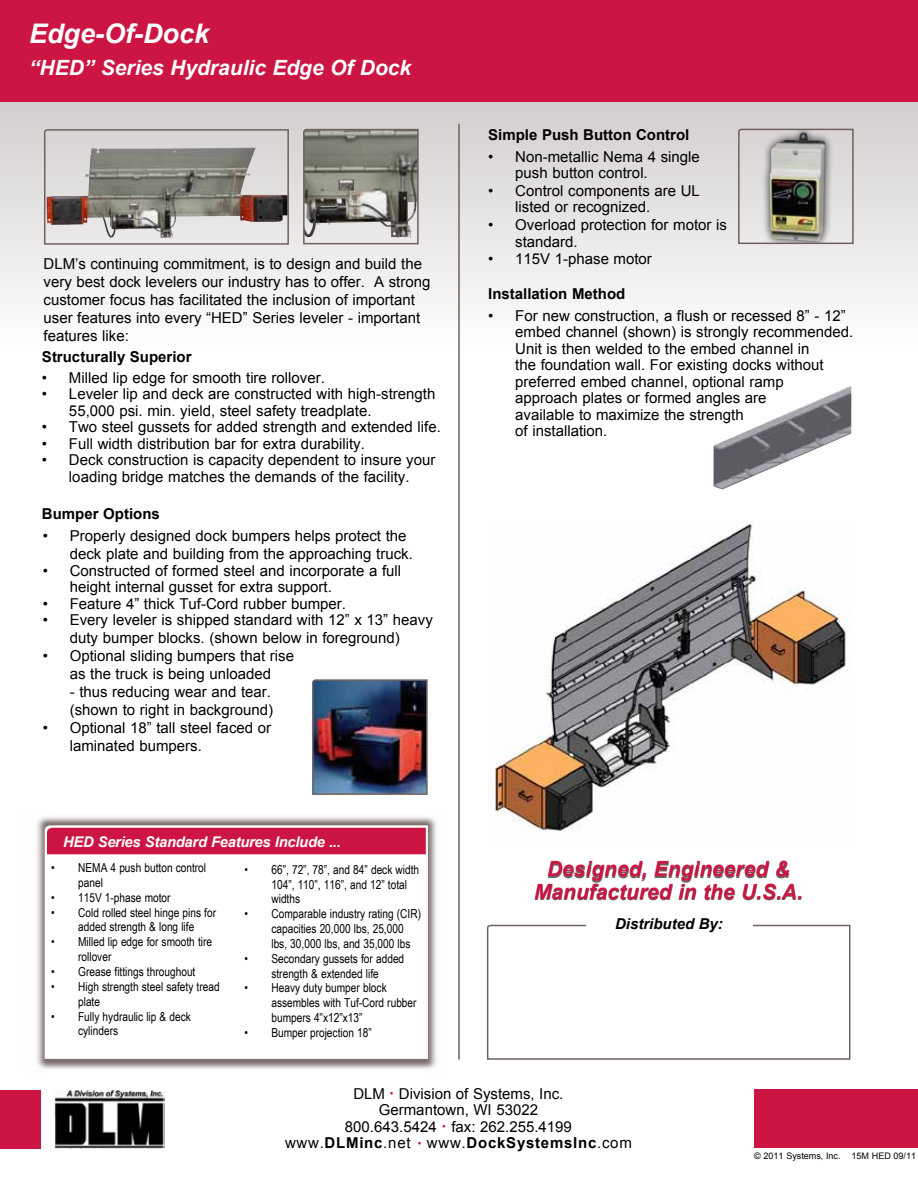
<style>
.page{position:relative;width:918px;height:1188px;background:#fff}
.page>*{position:absolute;margin:0;border:0;box-sizing:border-box;transform-origin:0 0}
.t1{font:italic 700 27px "Arial";color:#fff}
.t2{font:italic 700 21px/22.5px "Arial";color:#cd1543;text-align:center}
.t3{font:italic 700 21px "Arial";color:#fff}
.t4{font:15px/16.5px "Arial";color:#000}
.t5{font:700 15px "Arial";color:#000}
.t6{font:italic 700 15px "Arial";color:#000}
.t7{font:italic 700 14.7px "Arial";letter-spacing:-.015em;color:#fff}
.t8{font:12.3px/14.9px "Arial Narrow";color:#000}
.t9{font:9px "Arial";color:#000}
.s1{font-size:10.5px;color:#cd1543}
.s2{font-weight:700}
</style>
<div class="page">
<svg style="left:0;top:101px;width:918px;height:200px"></svg>
<svg style="left:486px;top:924px;width:365px;height:136px"></svg>
<div style="left:586px;top:917px;width:166px;height:20px;background:#fff"></div>
<div style="left:0;top:0;width:918px;height:101px;background:#cd1543"></div>
<hr style="left:458px;top:124px;width:2px;height:935px;background:#6e615d">
<img style="left:37px;top:817px;width:400px;height:252px">
<svg style="left:45px;top:825px;width:383px;height:234px"></svg>
<div style="left:47px;top:828px;width:379px;height:26px;background:#cd1543"></div>
<img style="left:488px;top:522px;width:360px;height:309px">
<svg style="left:43px;top:128px;width:247px;height:117px;background:#aaa5a1"></svg>
<svg style="left:302px;top:128px;width:117px;height:117px;background:#919189"></svg>
<img style="left:312px;top:679px;width:116px;height:116px">
<img style="left:737px;top:128px;width:117px;height:117px">
<img style="left:713px;top:386px;width:138px;height:103px">
<div style="left:755px;top:1090px;width:163px;height:58px;background:#cd1543"></div>
<img style="left:54px;top:1090px;width:111px;height:58px">
<div style="left:0;top:1090px;width:41px;height:58px;background:#cd1543"></div>
<h1 class="t1" style="left:29px;top:23px;width:182px">Edge-Of-Dock</h1>
<h2 class="t3" style="left:29px;top:59px;width:384px">“HED” Series Hydraulic Edge Of Dock</h2>
<p class="t4" style="left:44px;top:256px;width:388px;line-height:18px">DLM’s continuing commitment, is to design and build the very best dock levelers our industry has to offer. A strong customer focus has facilitated the inclusion of important user features into every “HED” Series leveler - important features like:</p>
<p class="t5" style="left:42px;top:351px;width:151px">Structurally Superior</p>
<p class="t4" style="left:42px;top:369px;width:284px">• Milled lip edge for smooth tire rollover.</p>
<p class="t4" style="left:69px;top:386px;width:368px;text-indent:-27px">• Leveler lip and deck are constructed with high-strength<br>55,000 psi. min. yield, steel safety treadplate.</p>
<p class="t4" style="left:42px;top:419px;width:400px">• Two steel gussets for added strength and extended life.</p>
<p class="t4" style="left:42px;top:435px;width:324px">• Full width distribution bar for extra durability.</p>
<p class="t4" style="left:42px;top:452px;width:395px;text-align:center">• Deck construction is capacity dependent to insure your loading bridge matches the demands of the facility.</p>
<p class="t5" style="left:42px;top:508px;width:119px">Bumper Options</p>
<p class="t4" style="left:70px;top:527px;width:345px;line-height:18px;text-indent:-27px">• Properly designed dock bumpers helps protect the deck plate and building from the approaching truck.</p>
<p class="t4" style="left:70px;top:562px;width:333px;text-indent:-27px">• Constructed of formed steel and incorporate a full height internal gusset for extra support.</p>
<p class="t4" style="left:43px;top:595px;width:305px">• Feature 4” thick Tuf-Cord rubber bumper.</p>
<p class="t4" style="left:43px;top:611px;width:392px;line-height:18px;text-align:center">• Every leveler is shipped standard with 12” x 13” heavy duty bumper blocks. (shown below in foreground)</p>
<p class="t4" style="left:43px;top:647px;width:253px;line-height:18px;text-align:center">• Optional sliding bumpers that rise as the truck is being unloaded</p>
<p class="t4" style="left:70px;top:684px;width:205px;line-height:18px">- thus reducing wear and tear. (shown to right in background)</p>
<p class="t4" style="left:70px;top:719px;width:203px;line-height:18px;text-indent:-27px">• Optional 18” tall steel faced or laminated bumpers.</p>
<p class="t7" style="left:63px;top:836px;width:279px">HED Series Standard Features Include ...</p>
<p class="t8" style="left:78px;top:860px;width:130px;text-indent:-27px">• NEMA 4 push button control panel</p>
<p class="t8" style="left:51px;top:890px;width:121px">• 115V 1-phase motor</p>
<p class="t8" style="left:51px;top:904px;width:166px;text-align:center">• Cold rolled steel hinge pins for added strength &amp; long life</p>
<p class="t8" style="left:78px;top:934px;width:135px;text-indent:-27px">• Milled lip edge for smooth tire rollover</p>
<p class="t8" style="left:51px;top:964px;width:146px">• Grease fittings throughout</p>
<p class="t8" style="left:78px;top:979px;width:143px;text-indent:-27px">• High strength steel safety tread plate</p>
<p class="t8" style="left:78px;top:1008px;width:114px;text-indent:-27px">• Fully hydraulic lip &amp; deck cylinders</p>
<p class="t8" style="left:271px;top:861px;width:149px;text-indent:-27px">• 66”, 72”, 78”, and 84” deck width<br>104”, 110”, 116”, and 12” total widths</p>
<p class="t8" style="left:271px;top:906px;width:151px;text-indent:-27px">• Comparable industry rating (CIR) capacities 20,000 lbs, 25,000 lbs, 30,000 lbs, and 35,000 lbs</p>
<p class="t8" style="left:244px;top:951px;width:161px;text-align:center">• Secondary gussets for added strength &amp; extended life</p>
<p class="t8" style="left:271px;top:980px;width:147px;text-indent:-27px">• Heavy duty bumper block assembles with Tuf-Cord rubber bumpers 4”x12”x13”</p>
<p class="t8" style="left:244px;top:1025px;width:129px">• Bumper projection 18”</p>
<p class="t5" style="left:488px;top:129px;width:203px">Simple Push Button Control</p>
<p class="t4" style="left:515px;top:149px;width:186px;text-indent:-27px">• Non-metallic Nema 4 single push button control.</p>
<p class="t4" style="left:515px;top:183px;width:186px;text-indent:-27px">• Control components are UL listed or recognized.</p>
<p class="t4" style="left:515px;top:217px;width:213px;text-indent:-27px">• Overload protection for motor is standard.</p>
<p class="t4" style="left:488px;top:251px;width:165px">• 115V 1-phase motor</p>
<p class="t5" style="left:488px;top:288px;width:139px">Installation Method</p>
<p class="t4" style="left:515px;top:308px;width:340px;text-indent:-27px">• For new construction, a flush or recessed 8” - 12” embed channel (shown) is strongly recommended.<br>Unit is then welded to the embed channel in<br>the foundation wall. For existing docks without preferred embed channel, optional ramp<br>approach plates or formed angles are<br>available to maximize the strength<br>of installation.</p>
<h2 class="t2" style="left:534px;top:860px;width:270px">Designed, Engineered &amp;<br>Manufactured in the U.S.A.</h2>
<p class="t6" style="left:615px;top:918px;width:109px">Distributed By:</p>
<p class="t4" style="left:285px;top:1087px;width:348px;text-align:center">DLM <span class="s1">•</span> Division of Systems, Inc.<br>Germantown, WI 53022<br>800.643.5424 <span class="s1">•</span> fax: 262.255.4199 www.<span class="s2">DLMinc</span>.net <span class="s1">•</span> www.<span class="s2">DockSystemsInc</span>.com</p>
<p class="t9" style="left:754px;top:1153px;width:163px">© 2011 Systems, Inc. 15M HED 09/11</p>
</div>
